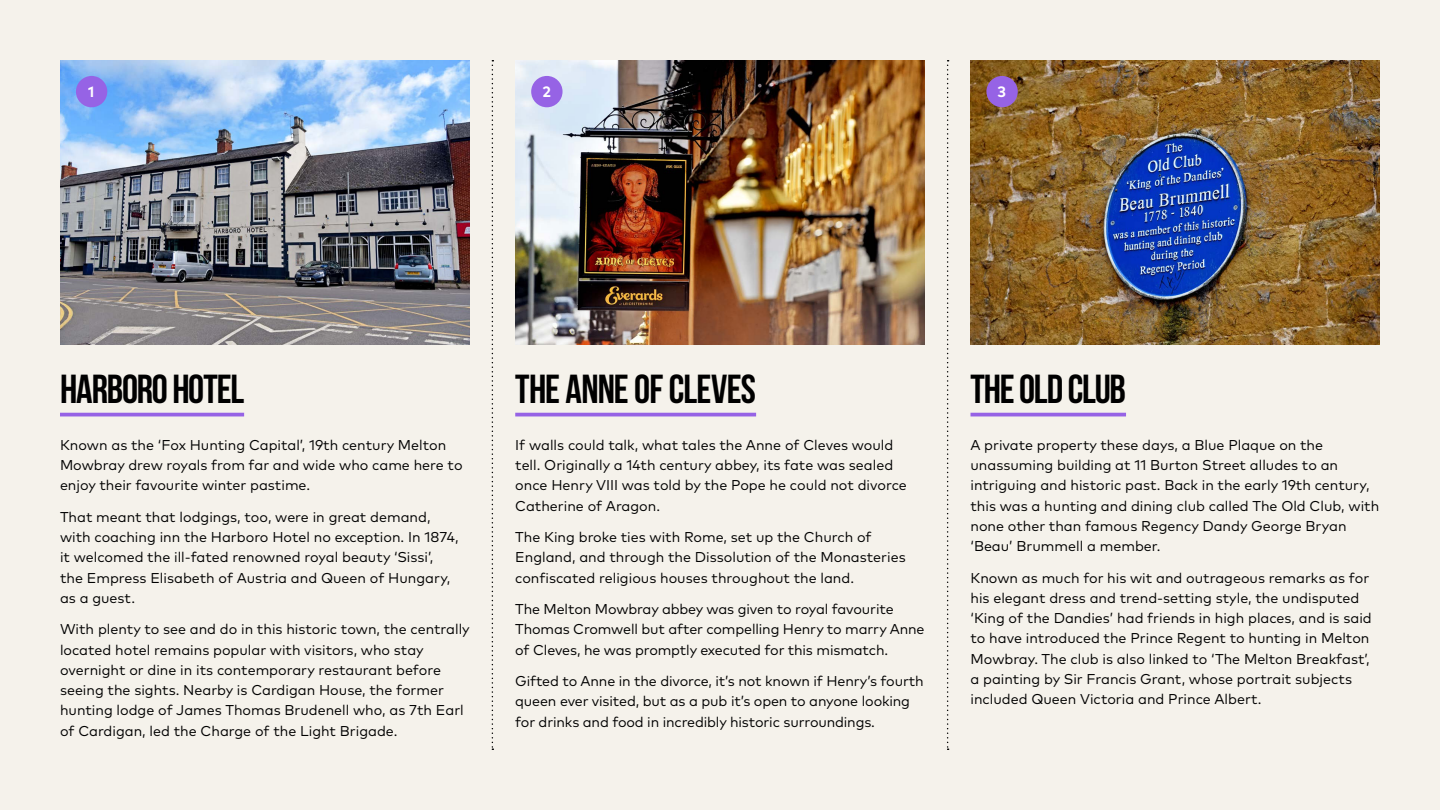
<style>
.page{position:relative;width:1440px;height:810px;background:#f5f2eb}
.page>*{position:absolute;margin:0;border:0;box-sizing:border-box;transform-origin:0 0}
.t1{font:700 40.5px "Bebas Neue";letter-spacing:-.025em;color:#000}
.P_-_LOCATION_NO{font:700 15px "Mark Pro";color:#fff}
.t2{font:14.25px/20.2px "Mark Pro";color:#000}
</style>
<div class="page">
<img style="left:60px;top:60px;width:410px;height:285px">
<img style="left:515px;top:60px;width:410px;height:285px">
<img style="left:970px;top:60px;width:410px;height:285px">
<hr style="left:515px;top:413px;width:241px;height:3px;background:#9663e5">
<div style="left:531px;top:76px;width:32px;height:31px;background:#9663e5;border-radius:50%"></div>
<svg style="left:492px;top:60px;width:1px;height:690px"></svg>
<svg style="left:947px;top:60px;width:2px;height:690px"></svg>
<hr style="left:60px;top:413px;width:184px;height:3px;background:#9663e5">
<div style="left:76px;top:76px;width:31px;height:31px;background:#9663e5;border-radius:50%"></div>
<hr style="left:970px;top:413px;width:156px;height:3px;background:#9663e5">
<div style="left:986px;top:76px;width:32px;height:31px;background:#9663e5;border-radius:50%"></div>
<p class="P_-_LOCATION_NO" style="left:88px;top:80px;width:8px">1</p>
<p class="P_-_LOCATION_NO" style="left:542px;top:80px;width:10px">2</p>
<p class="P_-_LOCATION_NO" style="left:998px;top:80px;width:10px">3</p>
<h4 class="t1" style="left:60px;top:367px;width:186px">HARBORO HOTEL</h4>
<p class="t2" style="left:60px;top:434px;width:404px">Known as the ‘Fox Hunting Capital’, 19th century Melton<br>Mowbray drew royals from far and wide who came here to enjoy their favourite winter pastime.</p>
<p class="t2" style="left:60px;top:506px;width:400px">That meant that lodgings, too, were in great demand, with coaching inn the Harboro Hotel no exception. In 1874, it welcomed the ill-fated renowned royal beauty ‘Sissi’, the Empress Elisabeth of Austria and Queen of Hungary, as a guest.</p>
<p class="t2" style="left:60px;top:618px;width:411px">With plenty to see and do in this historic town, the centrally located hotel remains popular with visitors, who stay overnight or dine in its contemporary restaurant before seeing the sights. Nearby is Cardigan House, the former hunting lodge of James Thomas Brudenell who, as 7th Earl of Cardigan, led the Charge of the Light Brigade.</p>
<h4 class="t1" style="left:515px;top:367px;width:242px">THE ANNE OF CLEVES</h4>
<p class="t2" style="left:515px;top:434px;width:393px">If walls could talk, what tales the Anne of Cleves would tell. Originally a 14th century abbey, its fate was sealed once Henry VIII was told by the Pope he could not divorce Catherine of Aragon.</p>
<p class="t2" style="left:515px;top:526px;width:392px">The King broke ties with Rome, set up the Church of<br>England, and through the Dissolution of the Monasteries confiscated religious houses throughout the land.</p>
<p class="t2" style="left:515px;top:598px;width:411px">The Melton Mowbray abbey was given to royal favourite<br>Thomas Cromwell but after compelling Henry to marry Anne of Cleves, he was promptly executed for this mismatch.</p>
<p class="t2" style="left:515px;top:670px;width:410px">Gifted to Anne in the divorce, it’s not known if Henry’s fourth queen ever visited, but as a pub it’s open to anyone looking for drinks and food in incredibly historic surroundings.</p>
<h4 class="t1" style="left:970px;top:367px;width:157px">THE OLD CLUB</h4>
<p class="t2" style="left:970px;top:434px;width:410px">A private property these days, a Blue Plaque on the unassuming building at 11 Burton Street alludes to an intriguing and historic past. Back in the early 19th century, this was a hunting and dining club called The Old Club, with none other than famous Regency Dandy George Bryan ‘Beau’ Brummell a member.</p>
<p class="t2" style="left:970px;top:566px;width:403px">Known as much for his wit and outrageous remarks as for his elegant dress and trend-setting style, the undisputed ‘King of the Dandies’ had friends in high places, and is said to have introduced the Prince Regent to hunting in Melton Mowbray. The club is also linked to ‘The Melton Breakfast’, a painting by Sir Francis Grant, whose portrait subjects included Queen Victoria and Prince Albert.</p>
</div>
